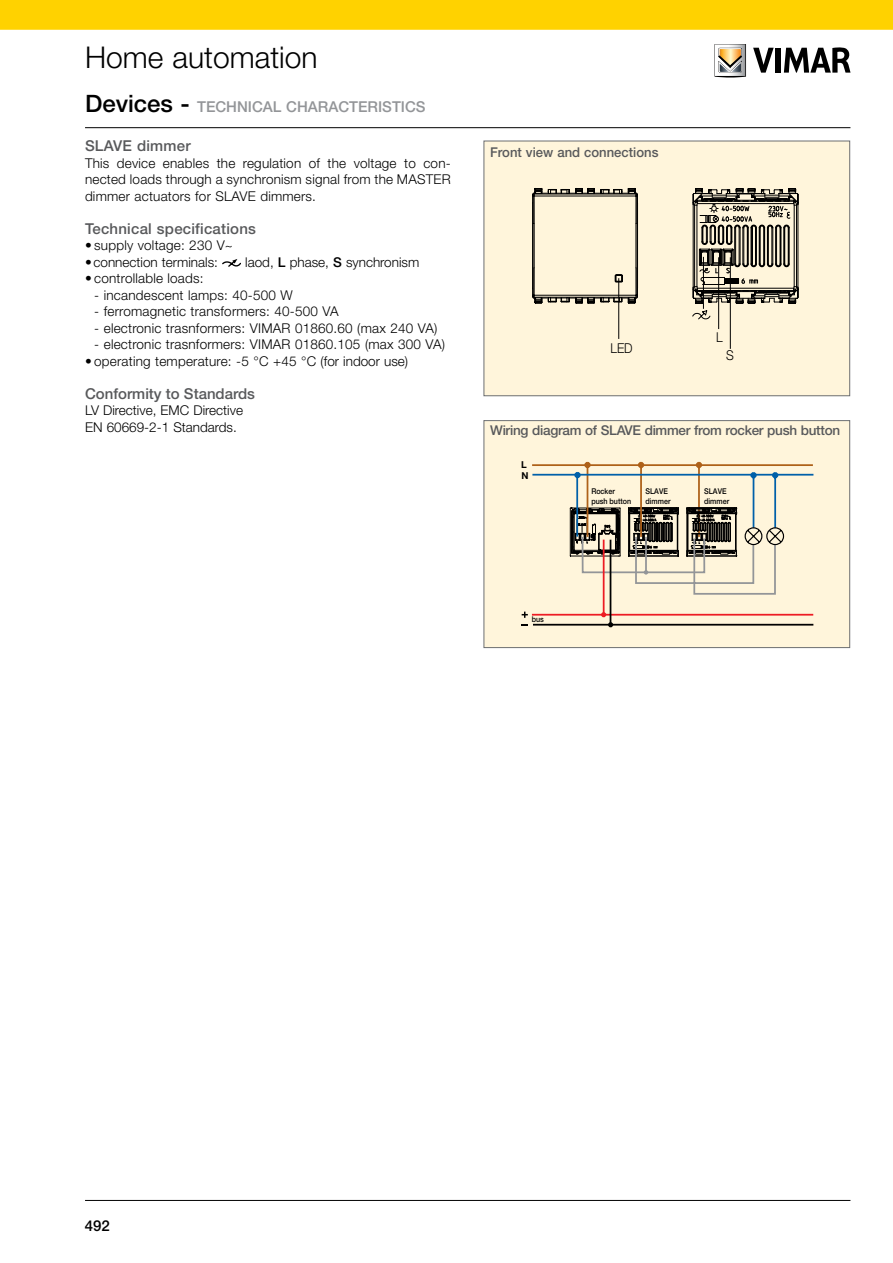
<style>
.page{position:relative;width:893px;height:1263px;background:#fff}
.page>*{position:absolute;margin:0;border:0;box-sizing:border-box;transform-origin:0 0}
.t1{font:300 30px "Helvetica Neue LT Std";color:#000}
.t2{font:500 15px "Helvetica Neue LT Std";letter-spacing:.015em;color:#58595b}
.t3{font:500 15px "Helvetica Neue LT Std";color:#939598}
.t4{font:500 15px "Helvetica Neue LT Std";color:#000}
.t5{font:300 13.65px "Helvetica Neue LT Std";color:#000;scale:.9 1}
.t6{font:300 13.5px/16.5px "Helvetica Neue LT Std";letter-spacing:.015em;color:#000;text-align:justify}
.t7{font:500 13.5px "Helvetica Neue LT Std";letter-spacing:-.02em;color:#58595b}
.t8{font:500 13.5px "Helvetica Neue LT Std";color:#58595b}
.t9{font:700 9.6px/10.1px "Helvetica Neue LT Std";color:#000}
.t10{font:500 7.95px/9.6px "Helvetica Neue LT Std";color:#000;scale:.9 1}
.s1{font-size:24px;color:#000}
.s2{font-weight:500}
</style>
<div class="page">
<svg style="left:0;top:0;width:892px;height:72px"></svg>
<hr style="left:85px;top:127px;width:765px;height:1px;background:#000">
<hr style="left:85px;top:1200px;width:765px;height:1px;background:#000">
<svg style="left:715px;top:44px;width:31px;height:34px"></svg>
<svg style="left:753px;top:48px;width:21px;height:25px"></svg>
<div style="left:776px;top:48px;width:5px;height:25px;background:#000"></div>
<svg style="left:784px;top:47px;width:66px;height:26px"></svg>
<svg style="left:892px;top:0;width:1px;height:30px"></svg>
<svg style="left:222px;top:259px;width:19px;height:8px"></svg>
<div style="left:484px;top:141px;width:366px;height:255px;background:#fff5db"></div>
<svg style="left:532px;top:188px;width:267px;height:116px"></svg>
<hr style="left:618px;top:278px;width:1px;height:61px;background:#000">
<hr style="left:730px;top:257px;width:1px;height:92px;background:#000">
<hr style="left:718px;top:257px;width:1px;height:72px;background:#000">
<hr style="left:703px;top:257px;width:1px;height:52px;background:#000">
<svg style="left:692px;top:310px;width:19px;height:10px"></svg>
<div style="left:484px;top:141px;width:366px;height:255px;border:1px solid #6d6f71"></div>
<div style="left:484px;top:421px;width:366px;height:227px;background:#fff5db"></div>
<hr style="left:532px;top:614px;width:281px;height:2px;background:#ed1c24">
<svg style="left:522px;top:612px;width:6px;height:6px"></svg>
<svg style="left:584px;top:462px;width:7px;height:6px"></svg>
<hr style="left:587px;top:465px;width:1px;height:72px;background:#ae6119">
<svg style="left:638px;top:462px;width:6px;height:6px"></svg>
<hr style="left:640px;top:465px;width:2px;height:72px;background:#ae6119">
<svg style="left:696px;top:462px;width:6px;height:6px"></svg>
<hr style="left:698px;top:465px;width:2px;height:72px;background:#ae6119">
<svg style="left:574px;top:472px;width:7px;height:6px"></svg>
<div style="left:750px;top:472px;width:7px;height:6px;border:2px solid #0060a9;border-radius:50%"></div>
<hr style="left:753px;top:475px;width:1px;height:53px;background:#0060a9">
<svg style="left:772px;top:472px;width:6px;height:6px"></svg>
<hr style="left:774px;top:475px;width:2px;height:53px;background:#0060a9">
<svg style="left:570px;top:508px;width:215px;height:88px"></svg>
<svg style="left:601px;top:612px;width:12px;height:15px"></svg>
<hr style="left:603px;top:540px;width:2px;height:75px;background:#ed1c24">
<hr style="left:532px;top:464px;width:281px;height:2px;background:#ae6119">
<hr style="left:576px;top:476px;width:2px;height:61px;background:#0060a9">
<hr style="left:533px;top:624px;width:280px;height:2px;background:#000">
<hr style="left:610px;top:540px;width:1px;height:84px;background:#000">
<hr style="left:532px;top:474px;width:281px;height:2px;background:#0060a9">
<div style="left:484px;top:420px;width:366px;height:228px;border:1px solid #6d6f71"></div>
<h1 class="t1" style="left:85px;top:39px;width:234px">Home automation</h1>
<p class="t3" style="left:85px;top:98px;width:342px"><span class="s1">Devices -</span> TECHNICAL CHARACTERISTICS</p>
<p class="t2" style="left:85px;top:137px;width:107px">SLAVE dimmer</p>
<p class="t6" style="left:85px;top:154px;width:367px">This device enables the regulation of the voltage to con&shy;nected loads through a synchronism signal from the MASTER dimmer actuators for SLAVE dimmers.</p>
<p class="t2" style="left:85px;top:220px;width:172px">Technical specifications</p>
<p class="t6" style="left:85px;top:237px;width:150px">• supply voltage: 230 V~</p>
<p class="t6" style="left:85px;top:253px;width:134px">• connection terminals:</p>
<p class="t6" style="left:245px;top:253px;width:176px">laod, <span class="s2">L</span> phase, <span class="s2">S</span> synchronism</p>
<p class="t6" style="left:85px;top:270px;width:120px">• controllable loads:</p>
<p class="t6" style="left:94px;top:286px;width:200px">- incandescent lamps: 40-500 W</p>
<p class="t6" style="left:94px;top:303px;width:246px">- ferromagnetic transformers: 40-500 VA</p>
<p class="t6" style="left:94px;top:319px;width:345px">- electronic trasnformers: VIMAR 01860.60 (max 240 VA)</p>
<p class="t6" style="left:94px;top:336px;width:352px">- electronic trasnformers: VIMAR 01860.105 (max 300 VA)</p>
<p class="t6" style="left:85px;top:352px;width:325px">• operating temperature: -5 °C +45 °C (for indoor use)</p>
<p class="t2" style="left:85px;top:385px;width:172px">Conformity to Standards</p>
<p class="t6" style="left:85px;top:402px;width:159px">LV Directive, EMC Directive<br>EN 60669-2-1 Standards.</p>
<p class="t8" style="left:490px;top:144px;width:170px">Front view and connections</p>
<p class="t5" style="left:610px;top:340px;width:26px">LED</p>
<p class="t5" style="left:716px;top:329px;width:9px">L</p>
<p class="t5" style="left:726px;top:346px;width:10px">S</p>
<p class="t7" style="left:490px;top:423px;width:351px">Wiring diagram of SLAVE dimmer from rocker push button</p>
<p class="t9" style="left:521px;top:460px;width:9px">L<br>N</p>
<p class="t10" style="left:591px;top:486px;width:46px">Rocker push button</p>
<p class="t10" style="left:645px;top:487px;width:29px">SLAVE dimmer</p>
<p class="t10" style="left:704px;top:487px;width:29px">SLAVE dimmer</p>
<p class="t10" style="left:532px;top:615px;width:15px">bus</p>
<p class="t4" style="left:85px;top:1217px;width:27px">492</p>
</div>
